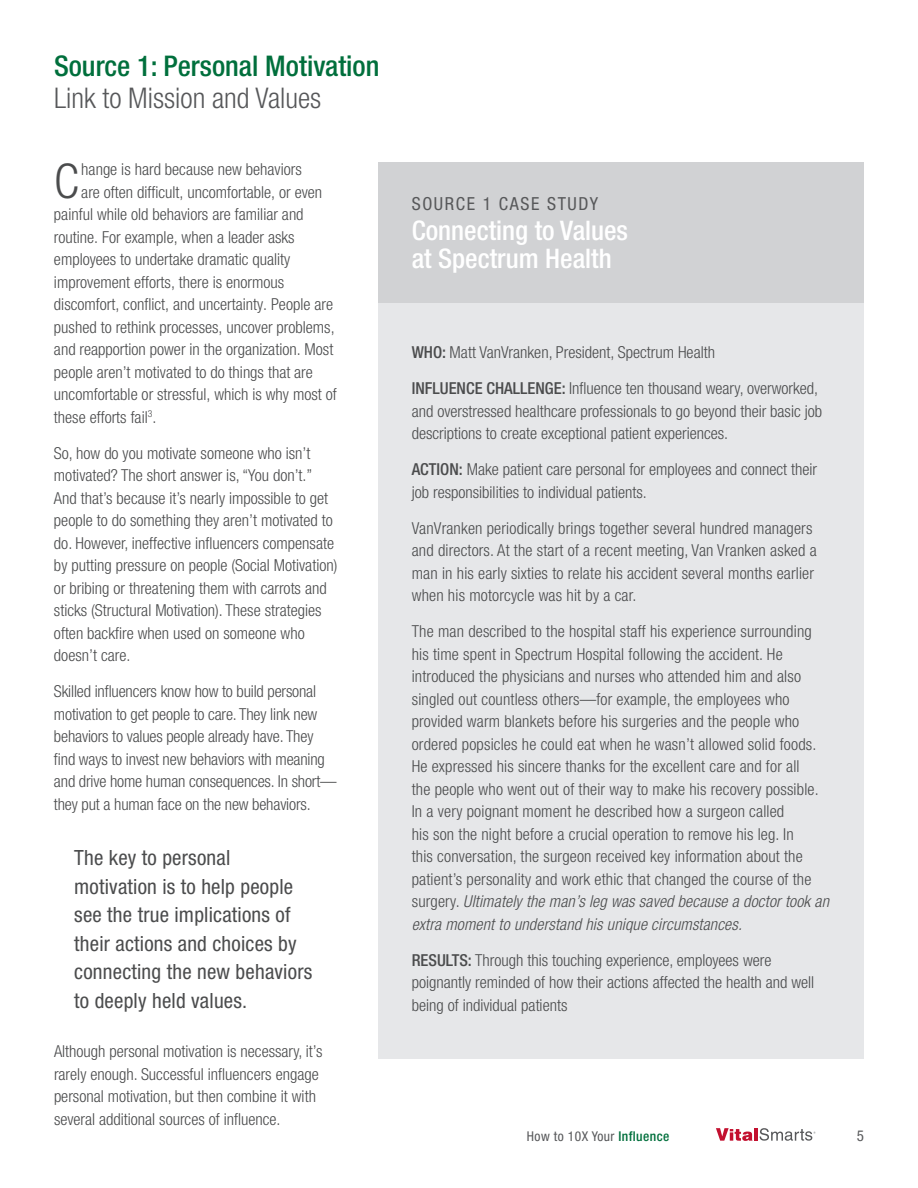
<style>
.page{position:relative;width:918px;height:1188px;background:#fff}
.page>*{position:absolute;margin:0;border:0;box-sizing:border-box;transform-origin:0 0}
.t1{font:300 condensed 48px "Helvetica Neue";color:#4b4c4d}
.t2{font:500 condensed 28.5px "Helvetica Neue";color:#006f3c}
.t3{font:300 condensed 28.5px "Helvetica Neue";color:#57585a}
.t4{font:500 condensed 27px/28.5px "Helvetica Neue";color:#fff}
.t5{font:condensed 21px/28.5px "Helvetica Neue";letter-spacing:.01em;color:#4b4c4d}
.t6{font:condensed 18px "Helvetica Neue";letter-spacing:.09em;color:#57585a}
.t7{font:300 condensed 16.5px/22.5px "Helvetica Neue";color:#4b4c4d}
.t8{font:condensed 15px "Helvetica Neue";color:#57585a}
.t9{font:condensed 13.5px "Helvetica Neue";letter-spacing:.03em;color:#57585a}
.s1{font-weight:500}
.s2{font-style:italic}
.s3{font-weight:500;color:#006f3c}
</style>
<div class="page">
<svg style="left:716px;top:1128px;width:37px;height:13px"></svg>
<hr style="left:754px;top:1128px;width:4px;height:13px;background:#c3102f">
<svg style="left:760px;top:1128px;width:55px;height:13px"></svg>
<div style="left:378px;top:162px;width:486px;height:897px;background:#e6e7e9"></div>
<div style="left:378px;top:162px;width:486px;height:141px;background:#d1d2d4"></div>
<h2 class="t2" style="left:54px;top:49px;width:327px">Source 1: Personal Motivation</h2>
<h2 class="t3" style="left:54px;top:81px;width:269px">Link to Mission and Values</h2>
<h1 class="t1" style="left:54px;top:153px;width:26px">C</h1>
<p class="t7" style="left:81px;top:158px;width:222px">hange is hard because new behaviors</p>
<p class="t7" style="left:81px;top:180px;width:242px">are often difficult, uncomfortable, or even</p>
<p class="t7" style="left:54px;top:203px;width:251px">painful while old behaviors are familiar and</p>
<p class="t7" style="left:54px;top:225px;width:242px">routine. For example, when a leader asks</p>
<p class="t7" style="left:54px;top:248px;width:238px">employees to undertake dramatic quality</p>
<p class="t7" style="left:54px;top:270px;width:232px">improvement efforts, there is enormous</p>
<p class="t7" style="left:54px;top:293px;width:281px">discomfort, conflict, and uncertainty. People are</p>
<p class="t7" style="left:54px;top:315px;width:282px">pushed to rethink processes, uncover problems,</p>
<p class="t7" style="left:54px;top:338px;width:281px">and reapportion power in the organization. Most</p>
<p class="t7" style="left:54px;top:360px;width:260px">people aren’t motivated to do things that are</p>
<p class="t7" style="left:54px;top:383px;width:284px">uncomfortable or stressful, which is why most of</p>
<p class="t7" style="left:54px;top:405px;width:104px">these efforts fail<sup>3</sup>.</p>
<p class="t7" style="left:54px;top:441px;width:285px">So, how do you motivate someone who isn’t motivated? The short answer is, “You don’t.” And that’s because it’s nearly impossible to get people to do something they aren’t motivated to do. However, ineffective influencers compensate by putting pressure on people (Social Motivation) or bribing or threatening them with carrots and sticks (Structural Motivation). These strategies often backfire when used on someone who doesn’t care.</p>
<p class="t7" style="left:54px;top:680px;width:284px">Skilled influencers know how to build personal motivation to get people to care. They link new behaviors to values people already have. They find ways to invest new behaviors with meaning and drive home human consequences. In short— they put a human face on the new behaviors.</p>
<p class="t5" style="left:74px;top:843px;width:240px">The key to personal motivation is to help people see the true implications of their actions and choices by connecting the new behaviors to deeply held values.</p>
<p class="t7" style="left:54px;top:1040px;width:270px">Although personal motivation is necessary, it’s rarely enough. Successful influencers engage personal motivation, but then combine it with several additional sources of influence.</p>
<p class="t6" style="left:412px;top:193px;width:187px">Source 1 Case Study</p>
<h3 class="t4" style="left:412px;top:215px;width:218px">Connecting to Values at Spectrum Health</h3>
<p class="t7" style="left:412px;top:334px;width:408px;line-height:36px"><span class="s1">WHO:</span> Matt VanVranken, President, Spectrum Health<br><span class="s1">INFLUENCE CHALLENGE:</span> Influence ten thousand weary, overworked,</p>
<p class="t7" style="left:412px;top:399px;width:412px">and overstressed healthcare professionals to go beyond their basic job descriptions to create exceptional patient experiences.</p>
<p class="t7" style="left:412px;top:458px;width:407px"><span class="s1">ACTION:</span> Make patient care personal for employees and connect their job responsibilities to individual patients.</p>
<p class="t7" style="left:412px;top:516px;width:406px">VanVranken periodically brings together several hundred managers and directors. At the start of a recent meeting, Van Vranken asked a man in his early sixties to relate his accident several months earlier when his motorcycle was hit by a car.</p>
<p class="t7" style="left:412px;top:620px;width:419px">The man described to the hospital staff his experience surrounding his time spent in Spectrum Hospital following the accident. He introduced the physicians and nurses who attended him and also singled out countless others—for example, the employees who provided warm blankets before his surgeries and the people who ordered popsicles he could eat when he wasn’t allowed solid foods.<br>He expressed his sincere thanks for the excellent care and for all<br>the people who went out of their way to make his recovery possible.<br>In a very poignant moment he described how a surgeon called<br>his son the night before a crucial operation to remove his leg. In<br>this conversation, the surgeon received key information about the patient’s personality and work ethic that changed the course of the surgery. <span class="s2">Ultimately the man’s leg was saved because a doctor took an extra moment to understand his unique circumstances.</span></p>
<p class="t7" style="left:412px;top:948px;width:404px"><span class="s1">RESULTS:</span> Through this touching experience, employees were poignantly reminded of how their actions affected the health and well being of individual patients</p>
<p class="t9" style="left:527px;top:1128px;width:144px">How to 10X Your <span class="s3">Influence</span></p>
<p class="t8" style="left:857px;top:1127px;width:9px">5</p>
</div>
